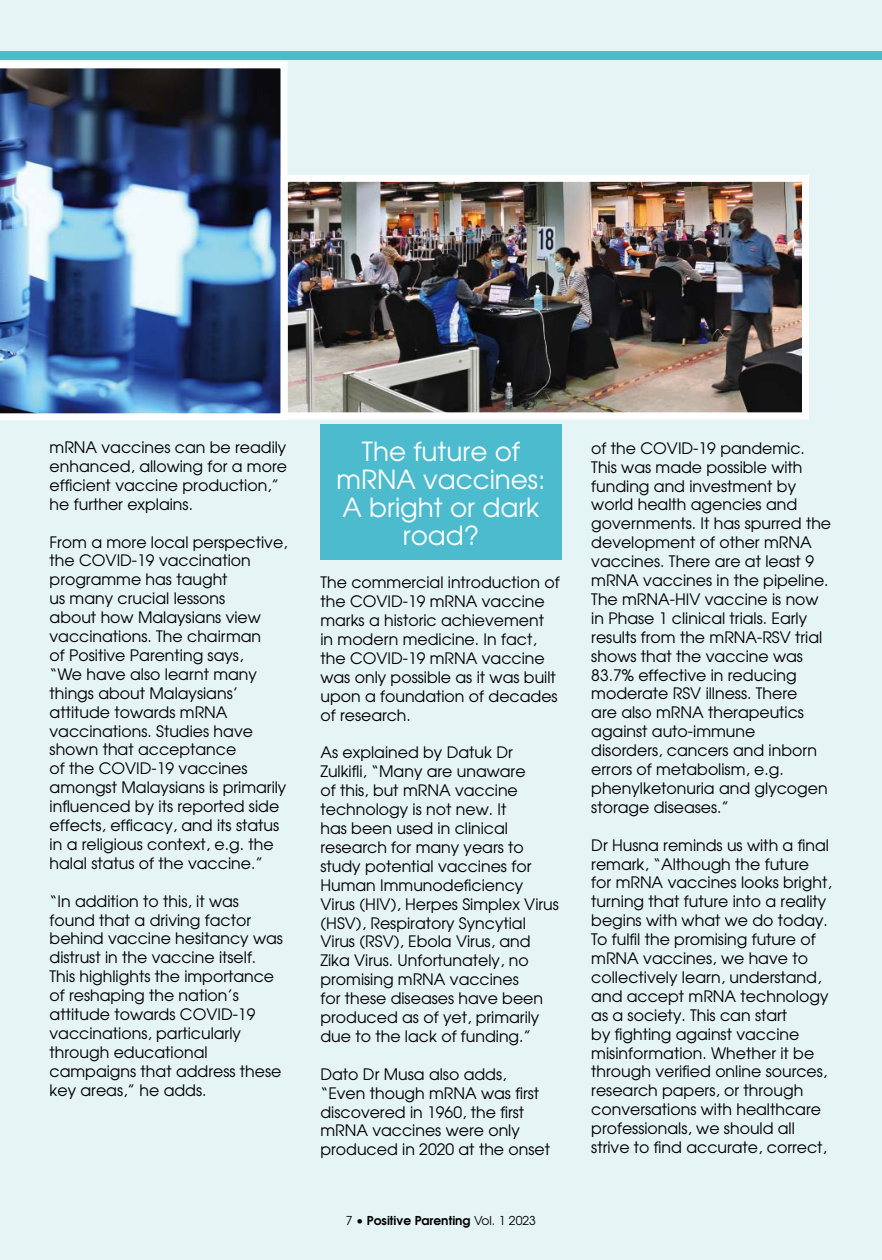
<style>
.page{position:relative;width:882px;height:1260px;background:#e5f4f5}
.page>*{position:absolute;margin:0;border:0;box-sizing:border-box;transform-origin:0 0}
.t1{font:26.25px/28px "Avant Garde";color:#fff;text-align:center}
.t2{font:15.75px/18.9px "Avant Garde";color:#000}
.t3{font:600 12.25px "Avant Garde";color:#000}
.s1{font-weight:400}
</style>
<div class="page">
<div style="left:320px;top:425px;width:242px;height:135px;background:#4dbbce"></div>
<img style="left:0;top:61px;width:288px;height:359px">
<img style="left:289px;top:183px;width:512px;height:228px">
<div style="left:281px;top:175px;width:528px;height:244px;border:7px solid #fff"></div>
<div style="left:0;top:52px;width:882px;height:8px;background:#4dbbce"></div>
<p class="t2" style="left:50px;top:439px;width:239px">mRNA vaccines can be readily enhanced, allowing for a more efficient vaccine production,” he further explains.</p>
<p class="t2" style="left:50px;top:534px;width:240px">From a more local perspective, the COVID-19 vaccination programme has taught<br>us many crucial lessons<br>about how Malaysians view vaccinations. The chairman<br>of Positive Parenting says,<br>“We have also learnt many things about Malaysians’ attitude towards mRNA vaccinations. Studies have shown that acceptance<br>of the COVID-19 vaccines amongst Malaysians is primarily influenced by its reported side effects, efficacy, and its status in a religious context, e.g. the halal status of the vaccine.”</p>
<p class="t2" style="left:50px;top:893px;width:235px">“In addition to this, it was found that a driving factor behind vaccine hesitancy was distrust in the vaccine itself.<br>This highlights the importance of reshaping the nation’s attitude towards COVID-19 vaccinations, particularly through educational campaigns that address these key areas,” he adds.</p>
<h1 class="t1" style="left:337px;top:439px;width:210px">The future of mRNA vaccines:<br>A bright or dark road?</h1>
<p class="t2" style="left:320px;top:575px;width:241px">The commercial introduction of the COVID-19 mRNA vaccine marks a historic achievement in modern medicine. In fact, the COVID-19 mRNA vaccine was only possible as it was built upon a foundation of decades of research.</p>
<p class="t2" style="left:320px;top:745px;width:240px">As explained by Datuk Dr<br>Zulkifli, “Many are unaware<br>of this, but mRNA vaccine technology is not new. It<br>has been used in clinical research for many years to study potential vaccines for<br>Human Immunodeficiency<br>Virus (HIV), Herpes Simplex Virus (HSV), Respiratory Syncytial<br>Virus (RSV), Ebola Virus, and<br>Zika Virus. Unfortunately, no promising mRNA vaccines<br>for these diseases have been produced as of yet, primarily due to the lack of funding.”</p>
<p class="t2" style="left:320px;top:1066px;width:231px">Dato Dr Musa also adds, “Even though mRNA was first discovered in 1960, the first mRNA vaccines were only produced in 2020 at the onset</p>
<p class="t3" style="left:346px;top:1216px;width:192px"><span class="s1">7 •</span> Positive Parenting <span class="s1">Vol. 1 2023</span></p>
<p class="t2" style="left:591px;top:440px;width:241px">of the COVID-19 pandemic.<br>This was made possible with funding and investment by world health agencies and governments. It has spurred the development of other mRNA vaccines. There are at least 9 mRNA vaccines in the pipeline.<br>The mRNA-HIV vaccine is now in Phase 1 clinical trials. Early results from the mRNA-RSV trial shows that the vaccine was<br>83.7% effective in reducing moderate RSV illness. There<br>are also mRNA therapeutics against auto-immune<br>disorders, cancers and inborn errors of metabolism, e.g. phenylketonuria and glycogen storage diseases.”</p>
<p class="t2" style="left:591px;top:837px;width:242px">Dr Husna reminds us with a final remark, “Although the future for mRNA vaccines looks bright, turning that future into a reality begins with what we do today.<br>To fulfil the promising future of mRNA vaccines, we have to collectively learn, understand, and accept mRNA technology as a society. This can start<br>by fighting against vaccine misinformation. Whether it be through verified online sources, research papers, or through conversations with healthcare professionals, we should all strive to find accurate, correct,</p>
</div>
